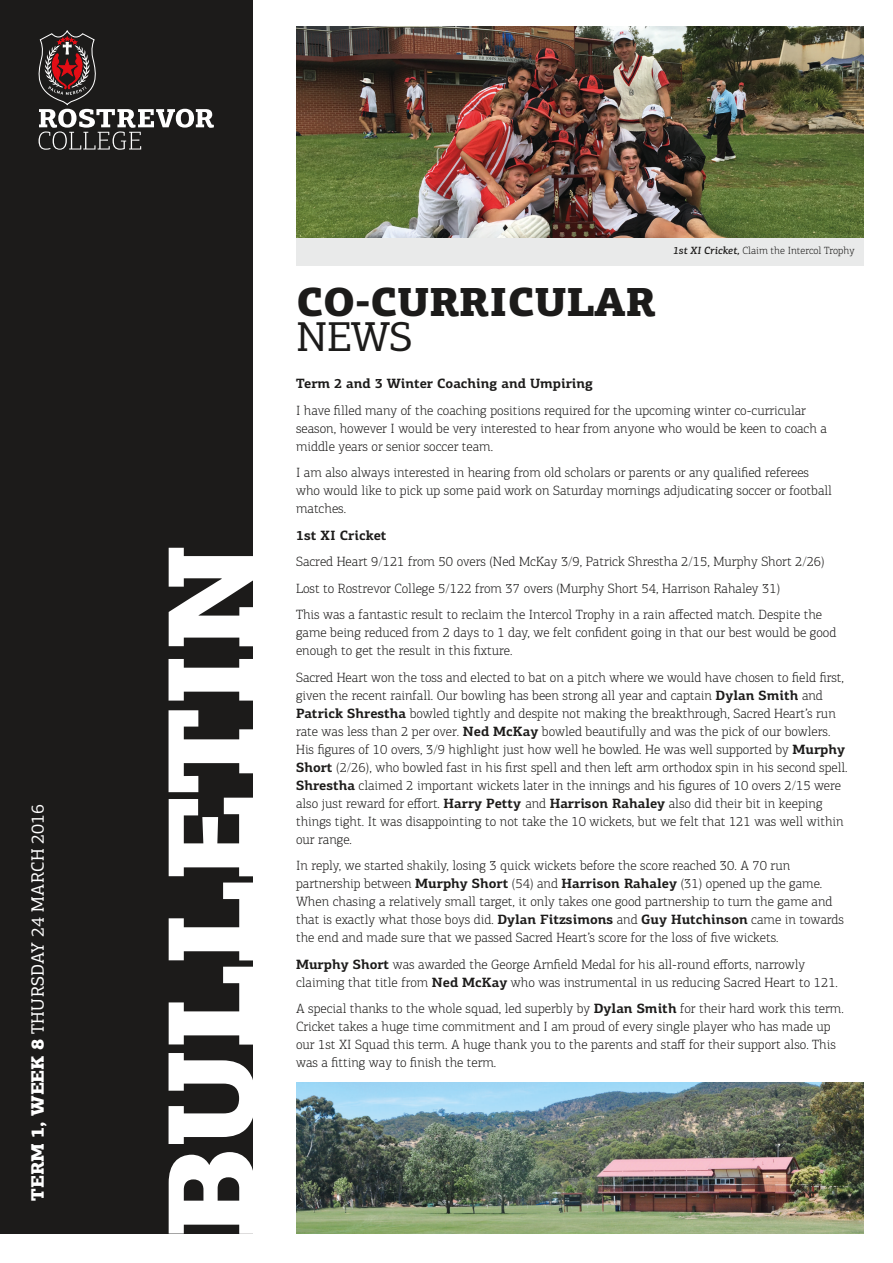
<style>
.page{position:relative;width:893px;height:1263px;background:#fff}
.page>*{position:absolute;margin:0;border:0;box-sizing:border-box;transform-origin:0 0}
.t1{font:900 124.2px "PF Centro Slab Pro";letter-spacing:-.01em;color:#fff}
.t2{font:42px "PF Centro Slab Pro";color:#1c1b1a}
.t3{font:900 40.5px "PF Centro Slab Pro";letter-spacing:-.01em;color:#1c1b1a}
.t4{font:18px "PF Centro Slab Pro";letter-spacing:.02em;color:#fff}
.t5{font:300 13.5px/18px "PF Centro Slab Pro";color:#1c1b1a}
.t6{font:700 13.5px "PF Centro Slab Pro";color:#1c1b1a}
.t7{font:300 10.5px "PF Centro Slab Pro";color:#1c1b1a}
.s1{font-weight:900}
.s2{font-weight:500;font-style:italic}
.s3{font-weight:700}
</style>
<div class="page">
<div style="left:0;top:0;width:253px;height:1233px;background:#1c1b1a"></div>
<svg style="left:38px;top:30px;width:176px;height:120px"></svg>
<img style="left:296px;top:27px;width:567px;height:211px">
<div style="left:296px;top:238px;width:567px;height:27px;background:#e9eaea"></div>
<img style="left:296px;top:1083px;width:567px;height:150px">
<h3 class="t4" style="left:27px;top:1200px;width:399px;rotate:-90deg"><span class="s1">TERM 1, WEEK 8</span> THURSDAY 24 MARCH 2016</h3>
<h1 class="t1" style="left:130px;top:1239px;width:698px;rotate:-90deg">BULLETIN</h1>
<h3 class="t3" style="left:296px;top:275px;width:361px">CO-CURRICULAR</h3>
<h2 class="t2" style="left:296px;top:311px;width:117px">NEWS</h2>
<p class="t7" style="left:673px;top:245px;width:183px"><span class="s2">1st XI Cricket,</span> Claim the Intercol Trophy</p>
<p class="t6" style="left:296px;top:375px;width:298px">Term 2 and 3 Winter Coaching and Umpiring</p>
<p class="t5" style="left:296px;top:401px;width:532px">I have filled many of the coaching positions required for the upcoming winter co-curricular season, however I would be very interested to hear from anyone who would be keen to coach a middle years or senior soccer team.</p>
<p class="t5" style="left:296px;top:464px;width:537px">I am also always interested in hearing from old scholars or parents or any qualified referees who would like to pick up some paid work on Saturday mornings adjudicating soccer or football matches.</p>
<p class="t6" style="left:296px;top:526px;width:92px">1st XI Cricket</p>
<p class="t5" style="left:296px;top:548px;width:530px;line-height:26.5px">Sacred Heart 9/121 from 50 overs (Ned McKay 3/9, Patrick Shrestha 2/15, Murphy Short 2/26)<br>Lost to Rostrevor College 5/122 from 37 overs (Murphy Short 54, Harrison Rahaley 31)<br>This was a fantastic result to reclaim the Intercol Trophy in a rain affected match. Despite the</p>
<p class="t5" style="left:296px;top:624px;width:542px">game being reduced from 2 days to 1 day, we felt confident going in that our best would be good enough to get the result in this fixture.</p>
<p class="t5" style="left:296px;top:668px;width:553px">Sacred Heart won the toss and elected to bat on a pitch where we would have chosen to field first, given the recent rainfall. Our bowling has been strong all year and captain <span class="s3">Dylan Smith</span> and <span class="s3">Patrick Shrestha</span> bowled tightly and despite not making the breakthrough, Sacred Heart’s run rate was less than 2 per over. <span class="s3">Ned McKay</span> bowled beautifully and was the pick of our bowlers.<br>His figures of 10 overs, 3/9 highlight just how well he bowled. He was well supported by <span class="s3">Murphy Short</span> (2/26), who bowled fast in his first spell and then left arm orthodox spin in his second spell.<br><span class="s3">Shrestha</span> claimed 2 important wickets later in the innings and his figures of 10 overs 2/15 were also just reward for effort. <span class="s3">Harry Petty</span> and <span class="s3">Harrison Rahaley</span> also did their bit in keeping things tight. It was disappointing to not take the 10 wickets, but we felt that 121 was well within our range.</p>
<p class="t5" style="left:296px;top:857px;width:549px">In reply, we started shakily, losing 3 quick wickets before the score reached 30. A 70 run partnership between <span class="s3">Murphy Short</span> (54) and <span class="s3">Harrison Rahaley</span> (31) opened up the game.<br>When chasing a relatively small target, it only takes one good partnership to turn the game and that is exactly what those boys did. <span class="s3">Dylan Fitzsimons</span> and <span class="s3">Guy Hutchinson</span> came in towards the end and made sure that we passed Sacred Heart’s score for the loss of five wickets.</p>
<p class="t5" style="left:296px;top:955px;width:543px"><span class="s3">Murphy Short</span> was awarded the George Arnfield Medal for his all-round efforts, narrowly claiming that title from <span class="s3">Ned McKay</span> who was instrumental in us reducing Sacred Heart to 121.</p>
<p class="t5" style="left:296px;top:1000px;width:549px">A special thanks to the whole squad, led superbly by <span class="s3">Dylan Smith</span> for their hard work this term.<br>Cricket takes a huge time commitment and I am proud of every single player who has made up our 1st XI Squad this term. A huge thank you to the parents and staff for their support also. This was a fitting way to finish the term.</p>
</div>
